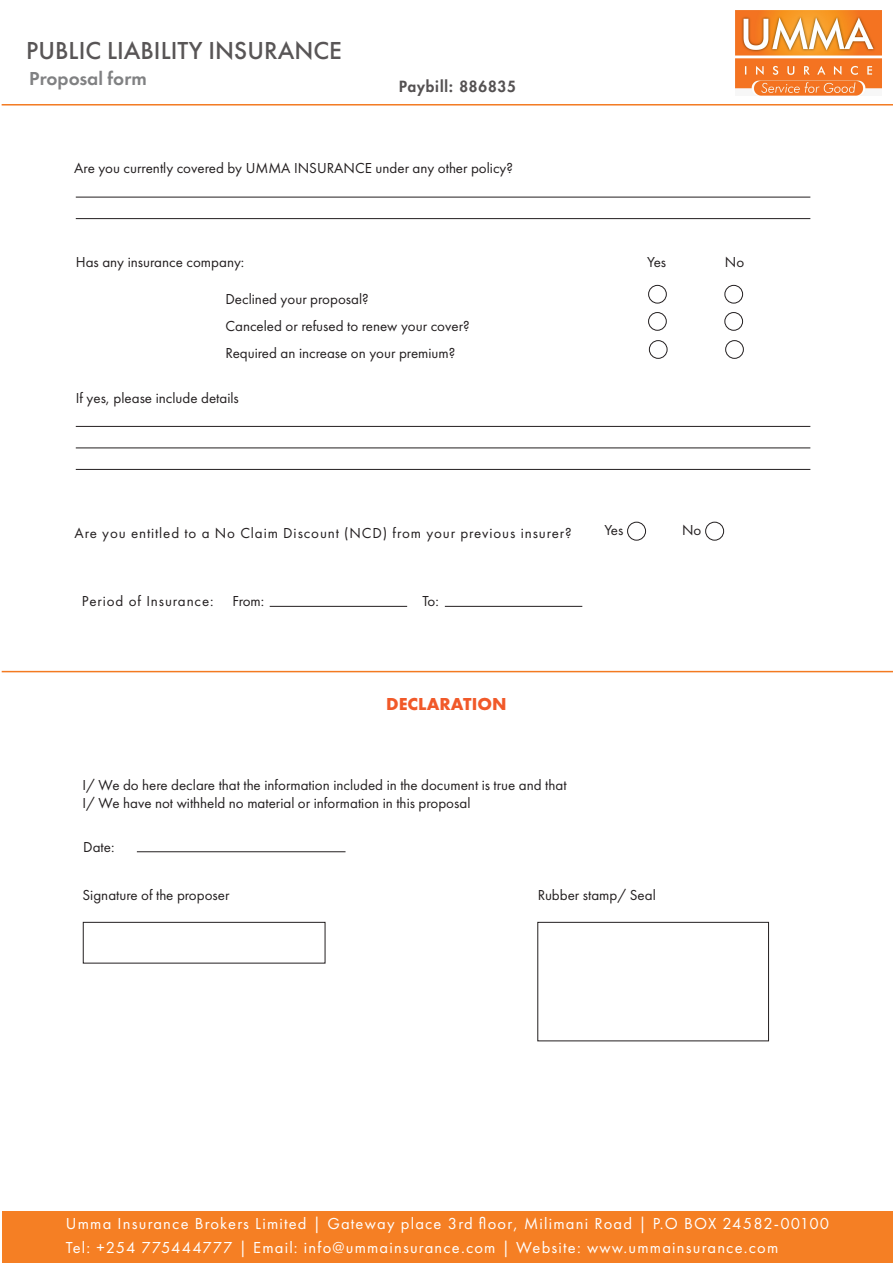
<style>
.page{position:relative;width:893px;height:1263px;background:#fff}
.page>*{position:absolute;margin:0;border:0;box-sizing:border-box;transform-origin:0 0}
.t1{font:500 25.5px "Futura PT";color:rgb(35 31 32/.76)}
.t2{font:600 19.5px "Futura PT";color:rgb(87 88 90/.76)}
.t3{font:700 18px "Futura PT";letter-spacing:.005em;color:#f15929}
.t4{font:16.5px/24px "Futura PT";letter-spacing:.07em;color:#fff}
.t5{font:15px/27.3px "Futura PT";color:#231f20}
.t6{font:15px "Futura PT";letter-spacing:.06em;color:#231f20}
.t7{font:800 15px "Futura Std";letter-spacing:.06em;color:rgb(35 31 32/.78)}
</style>
<div class="page">
<hr style="left:76px;top:426px;width:734px;height:1px;background:#231f20">
<hr style="left:76px;top:448px;width:734px;height:1px;background:#231f20">
<hr style="left:76px;top:469px;width:734px;height:1px;background:#231f20">
<hr style="left:76px;top:197px;width:734px;height:1px;background:#231f20">
<hr style="left:76px;top:218px;width:734px;height:1px;background:#231f20">
<hr style="left:137px;top:851px;width:209px;height:1px;background:#231f20">
<div style="left:83px;top:922px;width:242px;height:41px;border:1px solid #231f20"></div>
<div style="left:538px;top:922px;width:231px;height:119px;border:1px solid #231f20"></div>
<hr style="left:2px;top:671px;width:891px;height:1px;background:#f37a21">
<div style="left:648px;top:285px;width:19px;height:18px;border:1px solid #231f20;border-radius:50%"></div>
<div style="left:724px;top:285px;width:19px;height:18px;border:1px solid #231f20;border-radius:50%"></div>
<div style="left:648px;top:312px;width:19px;height:19px;border:1px solid #231f20;border-radius:50%"></div>
<div style="left:724px;top:312px;width:19px;height:19px;border:1px solid #231f20;border-radius:50%"></div>
<div style="left:649px;top:340px;width:18px;height:19px;border:1px solid #231f20;border-radius:50%"></div>
<div style="left:725px;top:340px;width:19px;height:19px;border:1px solid #231f20;border-radius:50%"></div>
<hr style="left:2px;top:104px;width:891px;height:2px;background:#f37a21">
<img style="left:736px;top:10px;width:146px;height:85px">
<div style="left:2px;top:1211px;width:891px;height:52px;background:#f57f24"></div>
<hr style="left:270px;top:606px;width:137px;height:1px;background:#231f20">
<div style="left:627px;top:522px;width:19px;height:18px;border:1px solid #231f20;border-radius:50%"></div>
<div style="left:705px;top:522px;width:19px;height:18px;border:1px solid #231f20;border-radius:50%"></div>
<hr style="left:445px;top:606px;width:137px;height:1px;background:#231f20">
<h1 class="t1" style="left:26px;top:35px;width:317px">PUBLIC LIABILITY INSURANCE</h1>
<h2 class="t2" style="left:29px;top:66px;width:119px">Proposal form</h2>
<p class="t7" style="left:399px;top:77px;width:118px">Paybill: 886835</p>
<p class="t5" style="left:74px;top:154px;width:440px">Are you currently covered by UMMA INSURANCE under any other policy?</p>
<p class="t5" style="left:76px;top:248px;width:170px">Has any insurance company:</p>
<p class="t5" style="left:225px;top:285px;width:246px">Declined your proposal?<br>Canceled or refused to renew your cover?<br>Required an increase on your premium?</p>
<p class="t5" style="left:76px;top:384px;width:165px">If yes, please include details</p>
<p class="t5" style="left:647px;top:248px;width:20px">Yes</p>
<p class="t5" style="left:725px;top:248px;width:21px">No</p>
<p class="t6" style="left:75px;top:524px;width:499px">Are you entitled to a No Claim Discount (NCD) from your previous insurer?</p>
<p class="t5" style="left:604px;top:517px;width:20px">Yes</p>
<p class="t5" style="left:682px;top:517px;width:21px">No</p>
<p class="t6" style="left:82px;top:592px;width:133px">Period of Insurance:</p>
<p class="t5" style="left:232px;top:588px;width:33px">From:</p>
<p class="t5" style="left:422px;top:588px;width:18px">To:</p>
<p class="t3" style="left:386px;top:692px;width:122px">DECLARATION</p>
<p class="t5" style="left:83px;top:776px;width:486px;line-height:18px">I/ We do here declare that the information included in the document is true and that<br>I/ We have not withheld no material or information in this proposal</p>
<p class="t5" style="left:83px;top:833px;width:33px">Date:</p>
<p class="t5" style="left:83px;top:882px;width:149px">Signature of the proposer</p>
<p class="t5" style="left:538px;top:882px;width:120px">Rubber stamp/ Seal</p>
<p class="t4" style="left:66px;top:1211px;width:765px">Umma Insurance Brokers Limited | Gateway place 3rd floor, Milimani Road | P.O BOX 24582-00100<br>Tel: +254 775444777 | Email: info@ummainsurance.com | Website: www.ummainsurance.com</p>
</div>
